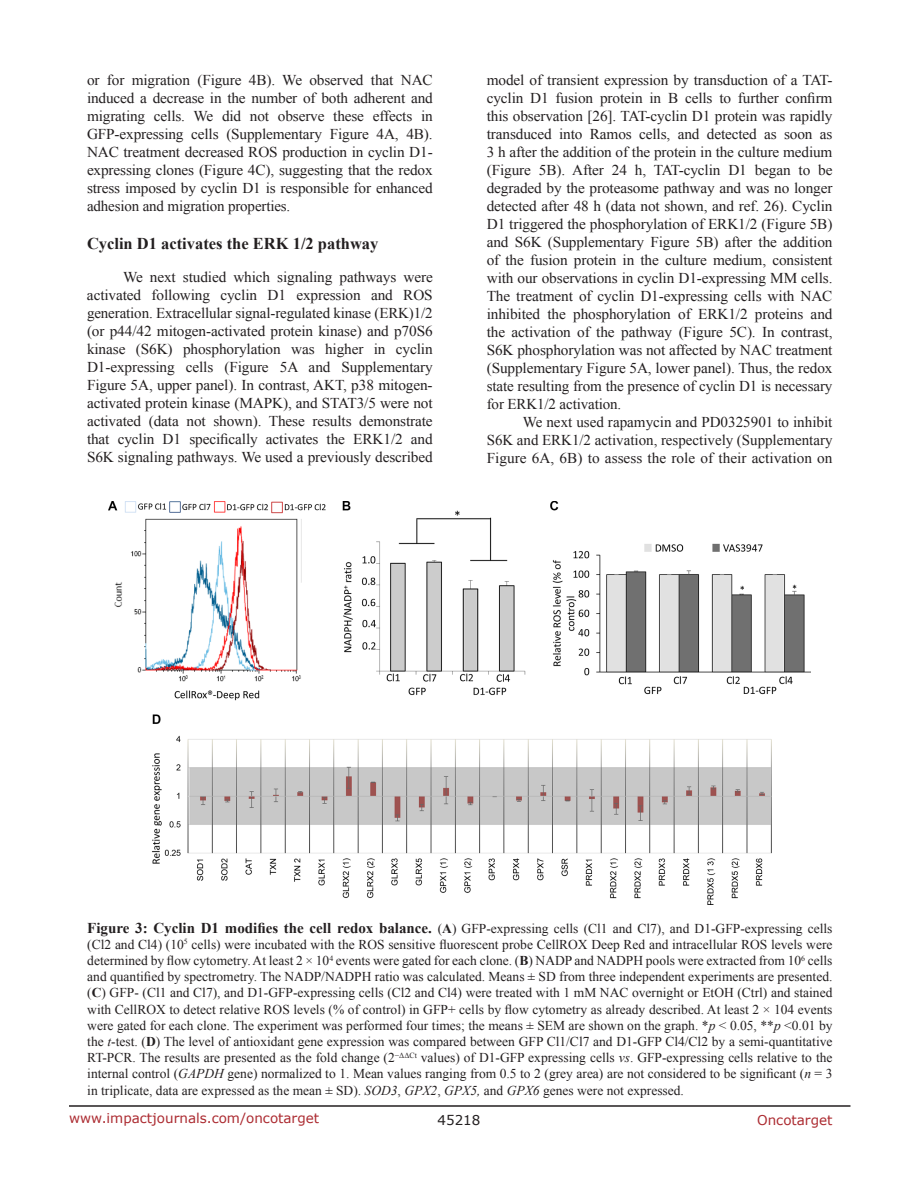
<style>
.page{position:relative;width:918px;height:1188px;background:#fff}
.page>*{position:absolute;margin:0;border:0;box-sizing:border-box;transform-origin:0 0}
.t1{font:700 16.5px "Times New Roman";color:#231f20}
.t2{font:15px/18px "Times New Roman";letter-spacing:-.01em;color:#231f20;text-align:justify}
.t3{font:13.5px/16.2px "Times New Roman";color:#231f20;text-align:justify}
.t4{font:13.5px "Verdana";color:#ac2b31}
.t5{font:13.5px "Verdana";color:#231f20}
.s1{font-weight:700;font-size:15px}
.s2{font-weight:700}
.s3{font-style:italic}
</style>
<div class="page">
<hr style="left:69px;top:1105px;width:781px;height:2px;background:#231f20">
<img style="left:109px;top:502px;width:702px;height:403px">
<p class="t2" style="left:87px;top:71px;width:347px">or for migration (Figure 4B). We observed that NAC induced a decrease in the number of both adherent and migrating cells. We did not observe these effects in GFP-expressing cells (Supplementary Figure 4A, 4B).<br>NAC treatment decreased ROS production in cyclin D1- expressing clones (Figure 4C), suggesting that the redox stress imposed by cyclin D1 is responsible for enhanced adhesion and migration properties.</p>
<p class="t1" style="left:87px;top:232px;width:293px">Cyclin D1 activates the ERK 1/2 pathway</p>
<p class="t2" style="left:87px;top:268px;width:347px;text-indent:36px">We next studied which signaling pathways were activated following cyclin D1 expression and ROS generation. Extracellular signal-regulated kinase (ERK)1/2 (or p44/42 mitogen-activated protein kinase) and p70S6 kinase (S6K) phosphorylation was higher in cyclin D1-expressing cells (Figure 5A and Supplementary Figure 5A, upper panel). In contrast, AKT, p38 mitogen&shy;activated protein kinase (MAPK), and STAT3/5 were not activated (data not shown). These results demonstrate that cyclin D1 specifically activates the ERK1/2 and S6K signaling pathways. We used a previously described</p>
<p class="t2" style="left:487px;top:71px;width:347px">model of transient expression by transduction of a TAT&shy;cyclin D1 fusion protein in B cells to further confirm this observation [26]. TAT-cyclin D1 protein was rapidly transduced into Ramos cells, and detected as soon as 3 h after the addition of the protein in the culture medium (Figure 5B). After 24 h, TAT-cyclin D1 began to be degraded by the proteasome pathway and was no longer detected after 48 h (data not shown, and ref. 26). Cyclin D1 triggered the phosphorylation of ERK1/2 (Figure 5B) and S6K (Supplementary Figure 5B) after the addition of the fusion protein in the culture medium, consistent with our observations in cyclin D1-expressing MM cells.<br>The treatment of cyclin D1-expressing cells with NAC inhibited the phosphorylation of ERK1/2 proteins and the activation of the pathway (Figure 5C). In contrast, S6K phosphorylation was not affected by NAC treatment (Supplementary Figure 5A, lower panel). Thus, the redox state resulting from the presence of cyclin D1 is necessary for ERK1/2 activation.</p>
<p class="t2" style="left:487px;top:413px;width:347px;text-indent:36px">We next used rapamycin and PD0325901 to inhibit S6K and ERK1/2 activation, respectively (Supplementary Figure 6A, 6B) to assess the role of their activation on</p>
<p class="t3" style="left:87px;top:920px;width:747px"><span class="s1">Figure 3: Cyclin D1 modifies the cell redox balance.</span> (<span class="s2">A</span>) GFP-expressing cells (Cl1 and Cl7), and D1-GFP-expressing cells (Cl2 and Cl4) (10<sup>5</sup> cells) were incubated with the ROS sensitive fluorescent probe CellROX Deep Red and intracellular ROS levels were determined by flow cytometry. At least 2 × 10<sup>4</sup> events were gated for each clone. (<span class="s2">B</span>) NADP and NADPH pools were extracted from 10<sup>6</sup> cells and quantified by spectrometry. The NADP/NADPH ratio was calculated. Means ± SD from three independent experiments are presented. (<span class="s2">C</span>) GFP- (Cl1 and Cl7), and D1-GFP-expressing cells (Cl2 and Cl4) were treated with 1 mM NAC overnight or EtOH (Ctrl) and stained with CellROX to detect relative ROS levels (% of control) in GFP+ cells by flow cytometry as already described. At least 2 × 104 events were gated for each clone. The experiment was performed four times; the means ± SEM are shown on the graph. *<span class="s3">p</span> &lt; 0.05, **<span class="s3">p</span> &lt;0.01 by the <span class="s3">t</span>-test. (<span class="s2">D</span>) The level of antioxidant gene expression was compared between GFP Cl1/Cl7 and D1-GFP Cl4/Cl2 by a semi-quantitative RT-PCR. The results are presented as the fold change (2<sup>−ΔΔCt</sup> values) of D1-GFP expressing cells <span class="s3">vs</span>. GFP-expressing cells relative to the internal control (<span class="s3">GAPDH</span> gene) normalized to 1. Mean values ranging from 0.5 to 2 (grey area) are not considered to be significant (<span class="s3">n</span> = 3 in triplicate, data are expressed as the mean ± SD). <span class="s3">SOD3</span>, <span class="s3">GPX2</span>, <span class="s3">GPX5,</span> and <span class="s3">GPX6</span> genes were not expressed.</p>
<p class="t4" style="left:69px;top:1109px;width:252px">www.impactjournals.com/oncotarget</p>
<p class="t5" style="left:438px;top:1111px;width:44px">45218</p>
<p class="t4" style="left:757px;top:1111px;width:77px">Oncotarget</p>
</div>
